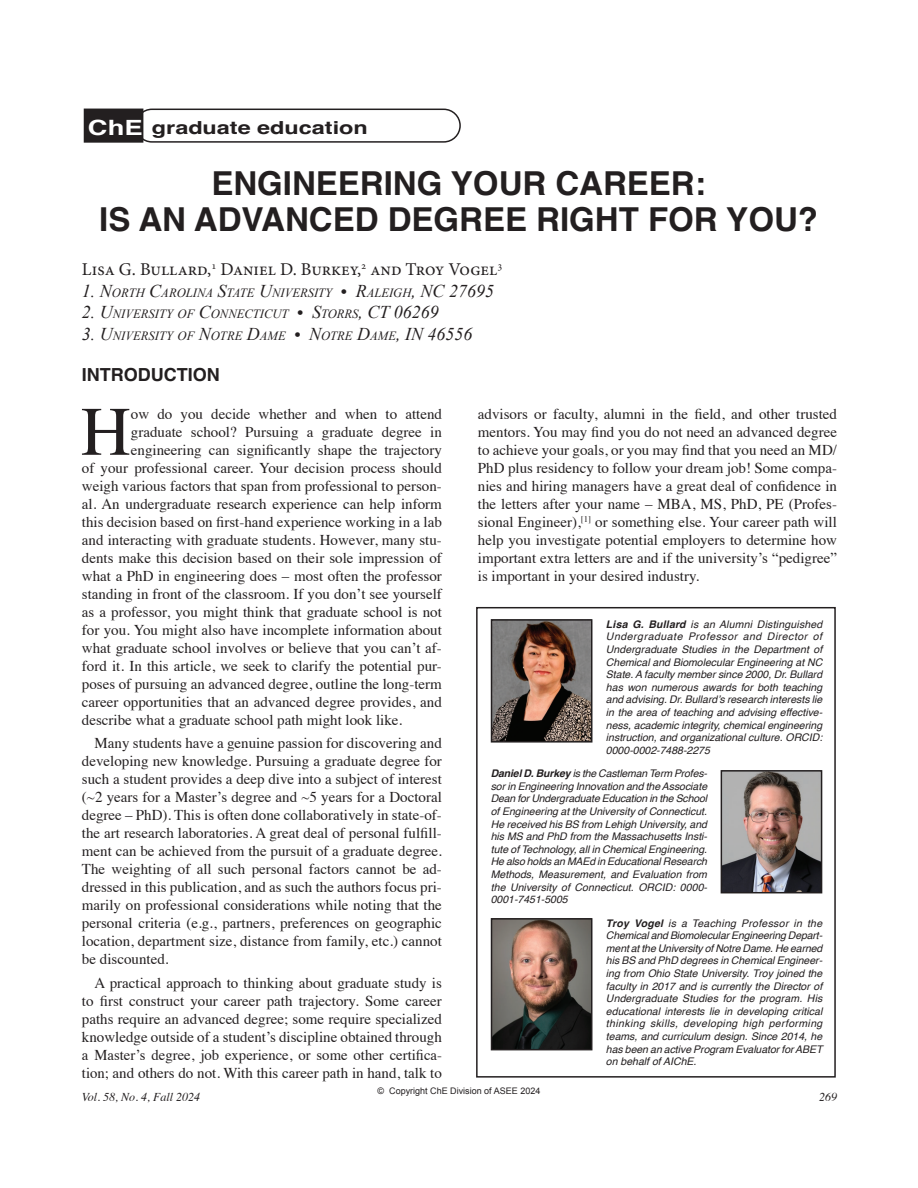
<style>
.page{position:relative;width:918px;height:1188px;background:#fff}
.page>*{position:absolute;margin:0;border:0;box-sizing:border-box;transform-origin:0 0}
.t1{font:69.45px "Times";color:#231f20}
._1__Headline{font:700 33px "Helvetica";color:#231f20}
._7a{font:700 21px "Helvetica";color:#fff;scale:1.3 1}
._3__byline{font:18px "Minion Pro";color:#231f20}
._2{font:700 18px "Helvetica";color:#231f20;scale:1.3 1}
._2-2{font:700 18px "Helvetica";color:#231f20}
.t2{font:15px/18px "Times";color:#231f20;text-align:justify}
._3__byline-2{font:italic 12.6px "Times New Roman";color:#231f20}
.t3{font:italic 12px "Times";color:#231f20}
._6__Body-indent{font:italic 10.5px/12.6px "Helvetica";color:#231f20;text-align:justify}
._9{font:9px "Arial";color:#231f20}
.s1{font-size:18px}
.s2{font-family:"Times";font-size:16.5px}
.s3{font-weight:700}
</style>
<div class="page">
<div style="left:84px;top:109px;width:59px;height:33px;background:#231f20"></div>
<div style="left:84px;top:109px;width:59px;height:34px;border:2px solid #231f20"></div>
<div style="left:135px;top:109px;width:326px;height:34px;border:2px solid #231f20;border-radius:16px"></div>
<div style="left:476px;top:607px;width:360px;height:471px;border:2px solid #231f20"></div>
<img style="left:493px;top:621px;width:97px;height:120px">
<div style="left:491px;top:619px;width:101px;height:124px;border:1px solid #231f20"></div>
<img style="left:723px;top:772px;width:97px;height:119px">
<div style="left:721px;top:770px;width:101px;height:123px;border:1px solid #231f20"></div>
<img style="left:493px;top:920px;width:97px;height:128px">
<div style="left:491px;top:918px;width:101px;height:132px;border:1px solid #231f20"></div>
<p class="_7a" style="left:88px;top:114px;width:44px">ChE</p>
<p class="_2" style="left:152px;top:116px;width:168px">graduate education</p>
<p class="_1__Headline" style="left:211px;top:163px;width:496px">ENGINEERING YOUR CAREER:</p>
<p class="_1__Headline" style="left:99px;top:199px;width:720px">IS AN ADVANCED DEGREE RIGHT FOR YOU?</p>
<p class="_3__byline" style="left:82px;top:257px;width:422px">Lisa G. Bullard,<sup>1</sup> Daniel D. Burkey,<sup>2</sup> and Troy Vogel<sup>3</sup></p>
<p class="_3__byline-2" style="left:82px;top:284px;width:414px"><span class="s1">1. N</span>ORTH <span class="s1">C</span>AROLINA <span class="s1">S</span>TATE <span class="s1">U</span>NIVERSITY <span class="s2">•</span> <span class="s1">R</span>ALEIGH<span class="s1">, NC 27695</span></p>
<p class="_3__byline-2" style="left:82px;top:306px;width:358px"><span class="s1">2. U</span>NIVERSITY OF <span class="s1">C</span>ONNECTICUT <span class="s2">•</span> <span class="s1">S</span>TORRS<span class="s1">, CT 06269</span></p>
<p class="_3__byline-2" style="left:82px;top:327px;width:392px"><span class="s1">3. U</span>NIVERSITY OF <span class="s1">N</span>OTRE <span class="s1">D</span>AME <span class="s2">•</span> <span class="s1">N</span>OTRE <span class="s1">D</span>AME<span class="s1">, IN 46556</span></p>
<p class="_2-2" style="left:82px;top:364px;width:139px">INTRODUCTION</p>
<p class="t1" style="left:81px;top:367px;width:52px">H</p>
<p class="t2" style="left:131px;top:403px;width:313px">ow do you decide whether and when to attend</p>
<p class="t2" style="left:478px;top:404px;width:361px">advisors or faculty, alumni in the field, and other trusted mentors. You may find you do not need an advanced degree to achieve your goals, or you may find that you need an MD/ PhD plus residency to follow your dream job! Some compa&shy;nies and hiring managers have a great deal of confidence in the letters after your name – MBA, MS, PhD, PE (Profes&shy;sional Engineer),<sup>[1]</sup> or something else. Your career path will help you investigate potential employers to determine how important extra letters are and if the university’s “pedigree” is important in your desired industry.</p>
<p class="t2" style="left:131px;top:421px;width:313px">graduate school? Pursuing a graduate degree in</p>
<p class="t2" style="left:131px;top:439px;width:313px">engineering can significantly shape the trajectory</p>
<p class="t2" style="left:82px;top:457px;width:362px">of your professional career. Your decision process should</p>
<p class="t2" style="left:82px;top:475px;width:361px">weigh various factors that span from professional to person-</p>
<p class="t2" style="left:82px;top:493px;width:362px">al. An undergraduate research experience can help inform</p>
<p class="t2" style="left:82px;top:511px;width:362px">this decision based on first-hand experience working in a lab</p>
<p class="t2" style="left:82px;top:529px;width:361px">and interacting with graduate students. However, many stu-</p>
<p class="t2" style="left:82px;top:547px;width:362px">dents make this decision based on their sole impression of</p>
<p class="t2" style="left:82px;top:565px;width:361px">what a PhD in engineering does – most often the professor</p>
<p class="t2" style="left:82px;top:583px;width:362px">standing in front of the classroom. If you don’t see yourself</p>
<p class="t2" style="left:82px;top:601px;width:362px">as a professor, you might think that graduate school is not</p>
<p class="t2" style="left:82px;top:619px;width:362px">for you. You might also have incomplete information about</p>
<p class="t2" style="left:82px;top:637px;width:361px">what graduate school involves or believe that you can’t af-</p>
<p class="t2" style="left:82px;top:655px;width:361px">ford it. In this article, we seek to clarify the potential pur-</p>
<p class="t2" style="left:82px;top:673px;width:362px">poses of pursuing an advanced degree, outline the long-term</p>
<p class="t2" style="left:82px;top:691px;width:362px">career opportunities that an advanced degree provides, and</p>
<p class="t2" style="left:82px;top:709px;width:322px">describe what a graduate school path might look like.</p>
<p class="t2" style="left:82px;top:733px;width:362px;text-indent:13px">Many students have a genuine passion for discovering and developing new knowledge. Pursuing a graduate degree for such a student provides a deep dive into a subject of interest (~2 years for a Master’s degree and ~5 years for a Doctoral degree – PhD). This is often done collaboratively in state-of&shy;the art research laboratories. A great deal of personal fulfill&shy;ment can be achieved from the pursuit of a graduate degree.<br>The weighting of all such personal factors cannot be ad&shy;dressed in this publication, and as such the authors focus pri&shy;marily on professional considerations while noting that the personal criteria (e.g., partners, preferences on geographic location, department size, distance from family, etc.) cannot be discounted.</p>
<p class="t2" style="left:82px;top:972px;width:362px;text-indent:13px">A practical approach to thinking about graduate study is to first construct your career path trajectory. Some career paths require an advanced degree; some require specialized knowledge outside of a student’s discipline obtained through a Master’s degree, job experience, or some other certifica&shy;tion; and others do not. With this career path in hand, talk to</p>
<p class="_6__Body-indent" style="left:606px;top:618px;width:218px"><span class="s3">Lisa G. Bullard</span> is an Alumni Distinguished Undergraduate Professor and Director of Undergraduate Studies in the Department of Chemical and Biomolecular Engineering at NC State. A faculty member since 2000, Dr. Bullard has won numerous awards for both teaching and advising. Dr. Bullard’s research interests lie in the area of teaching and advising effective&shy;ness, academic integrity, chemical engineering instruction, and organizational culture. ORCID:<br>0000-0002-7488-2275</p>
<p class="_6__Body-indent" style="left:491px;top:767px;width:218px"><span class="s3">Daniel D. Burkey</span> is the Castleman Term Profes&shy;sor in Engineering Innovation and the Associate Dean for Undergraduate Education in the School of Engineering at the University of Connecticut.<br>He received his BS from Lehigh University, and his MS and PhD from the Massachusetts Insti&shy;tute of Technology, all in Chemical Engineering.<br>He also holds an MAEd in Educational Research Methods, Measurement, and Evaluation from the University of Connecticut. ORCID: 0000- 0001-7451-5005</p>
<p class="_6__Body-indent" style="left:606px;top:917px;width:218px"><span class="s3">Troy Vogel</span> is a Teaching Professor in the Chemical and Biomolecular Engineering Depart&shy;ment at the University of Notre Dame. He earned his BS and PhD degrees in Chemical Engineer&shy;ing from Ohio State University. Troy joined the faculty in 2017 and is currently the Director of Undergraduate Studies for the program. His educational interests lie in developing critical thinking skills, developing high performing teams, and curriculum design. Since 2014, he has been an active Program Evaluator for ABET on behalf of AIChE.</p>
<p class="_9" style="left:378px;top:1085px;width:164px">© Copyright ChE Division of ASEE 2024</p>
<p class="t3" style="left:82px;top:1087px;width:120px">Vol. 58, No. 4, Fall 2024</p>
<p class="t3" style="left:819px;top:1087px;width:19px">269</p>
</div>
